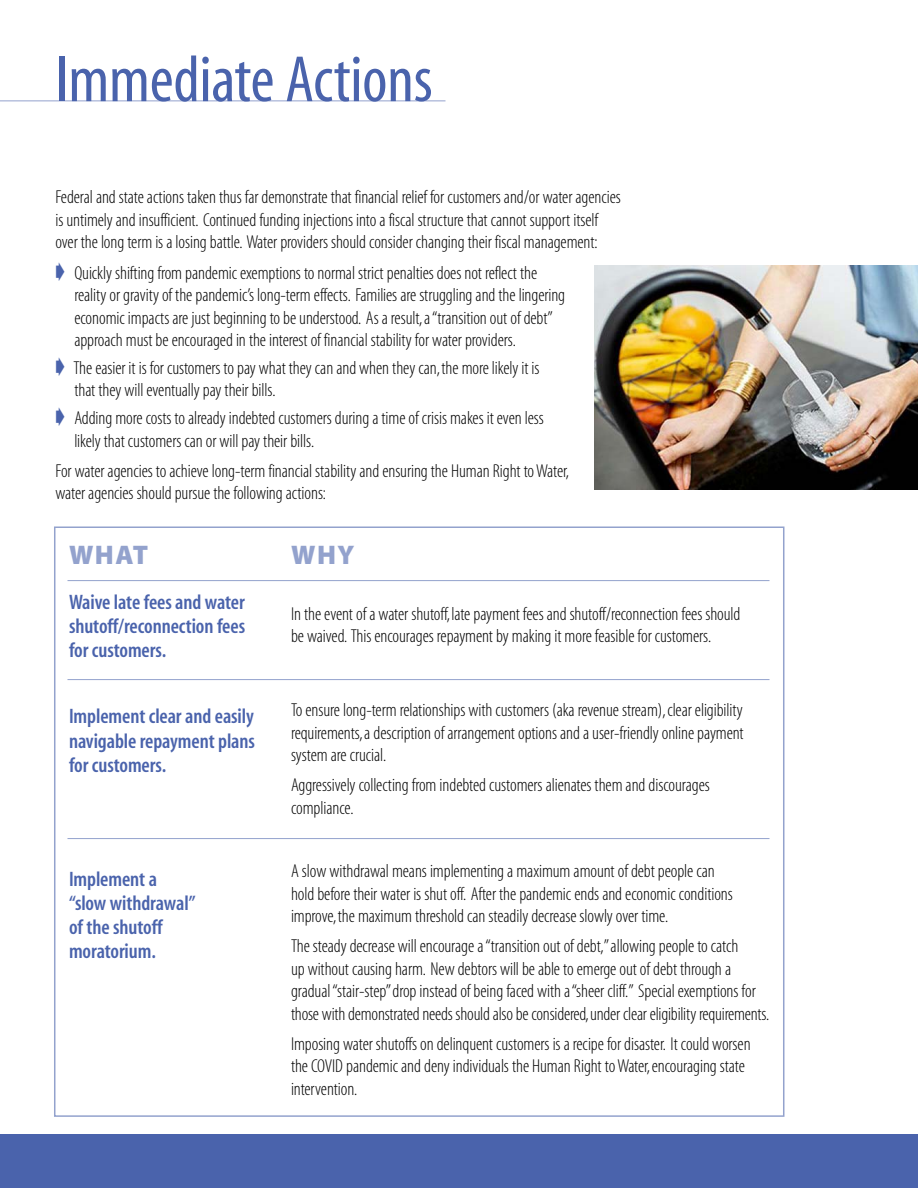
<style>
.page{position:relative;width:918px;height:1188px;background:#fff}
.page>*{position:absolute;margin:0;border:0;box-sizing:border-box;transform-origin:0 0}
.t1{font:66px "Myriad MM 400 300";letter-spacing:-.005em;color:#4a63ac}
.t2{font:27px "Myriad MM 830 600";letter-spacing:.055em;color:#93a2cd}
.t3{font:21px/24px "Myriad MM 565 300";letter-spacing:-.005em;color:#4a63ac;text-align:justify}
.t4{font:18.75px/22.5px "Myriad MM 215 300";letter-spacing:-.005em;color:#000}
.s1{color:#4a63ac}
</style>
<div class="page">
<div style="left:0;top:1134px;width:918px;height:54px;background:#4a63ac"></div>
<hr style="left:0;top:100px;width:446px;height:1px;background:#93a2cd">
<hr style="left:68px;top:679px;width:702px;height:1px;background:#93a2cd">
<hr style="left:68px;top:580px;width:702px;height:1px;background:#93a2cd">
<hr style="left:68px;top:838px;width:702px;height:1px;background:#93a2cd">
<img style="left:594px;top:266px;width:324px;height:223px">
<h1 class="t1" style="left:56px;top:54px;width:379px">Immediate Actions</h1>
<p class="t4" style="left:55px;top:188px;width:567px">Federal and state actions taken thus far demonstrate that financial relief for customers and/or water agencies is untimely and insufficient. Continued funding injections into a fiscal structure that cannot support itself over the long term is a losing battle. Water providers should consider changing their fiscal management:</p>
<p class="t4" style="left:74px;top:263px;width:492px;text-indent:-19px"><span class="s1">➧</span> Quickly shifting from pandemic exemptions to normal strict penalties does not reflect the reality or gravity of the pandemic’s long-term effects. Families are struggling and the lingering economic impacts are just beginning to be understood. As a result,a “transition out of debt” approach must be encouraged in the interest of financial stability for water providers.</p>
<p class="t4" style="left:74px;top:358px;width:467px;text-indent:-19px"><span class="s1">➧</span> The easier it is for customers to pay what they can and when they can,the more likely it is that they will eventually pay their bills.</p>
<p class="t4" style="left:74px;top:409px;width:471px;text-indent:-19px"><span class="s1">➧</span> Adding more costs to already indebted customers during a time of crisis makes it even less likely that customers can or will pay their bills.</p>
<p class="t4" style="left:55px;top:461px;width:515px">For water agencies to achieve long-term financial stability and ensuring the Human Right to Water, water agencies should pursue the following actions:</p>
<h2 class="t2" style="left:69px;top:545px;width:81px">WHAT</h2>
<p class="t3" style="left:69px;top:592px;width:178px">Waive late fees and water shutoff/reconnection fees for customers.</p>
<p class="t3" style="left:69px;top:706px;width:188px">Implement clear and easily navigable repayment plans for customers.</p>
<p class="t3" style="left:69px;top:869px;width:128px;text-align:left">Implement a “slow withdrawal” of the shutoff moratorium.</p>
<h2 class="t2" style="left:291px;top:545px;width:65px">WHY</h2>
<p class="t4" style="left:291px;top:604px;width:451px">In the event of a water shutoff,late payment fees and shutoff/reconnection fees should be waived. This encourages repayment by making it more feasible for customers.</p>
<p class="t4" style="left:291px;top:700px;width:454px;text-align:justify">To ensure long-term relationships with customers (aka revenue stream),clear eligibility requirements,a description of arrangement options and a user-friendly online payment system are crucial.</p>
<p class="t4" style="left:291px;top:776px;width:420px">Aggressively collecting from indebted customers alienates them and discourages compliance.</p>
<p class="t4" style="left:291px;top:861px;width:443px">A slow withdrawal means implementing a maximum amount of debt people can hold before their water is shut off. After the pandemic ends and economic conditions improve,the maximum threshold can steadily decrease slowly over time.</p>
<p class="t4" style="left:291px;top:936px;width:480px">The steady decrease will encourage a “transition out of debt,”allowing people to catch<br>up without causing harm. New debtors will be able to emerge out of debt through a gradual “stair-step”drop instead of being faced with a “sheer cliff.” Special exemptions for those with demonstrated needs should also be considered,under clear eligibility requirements.</p>
<p class="t4" style="left:291px;top:1034px;width:461px">Imposing water shutoffs on delinquent customers is a recipe for disaster. It could worsen the COVID pandemic and deny individuals the Human Right to Water,encouraging state intervention.</p>
</div>
